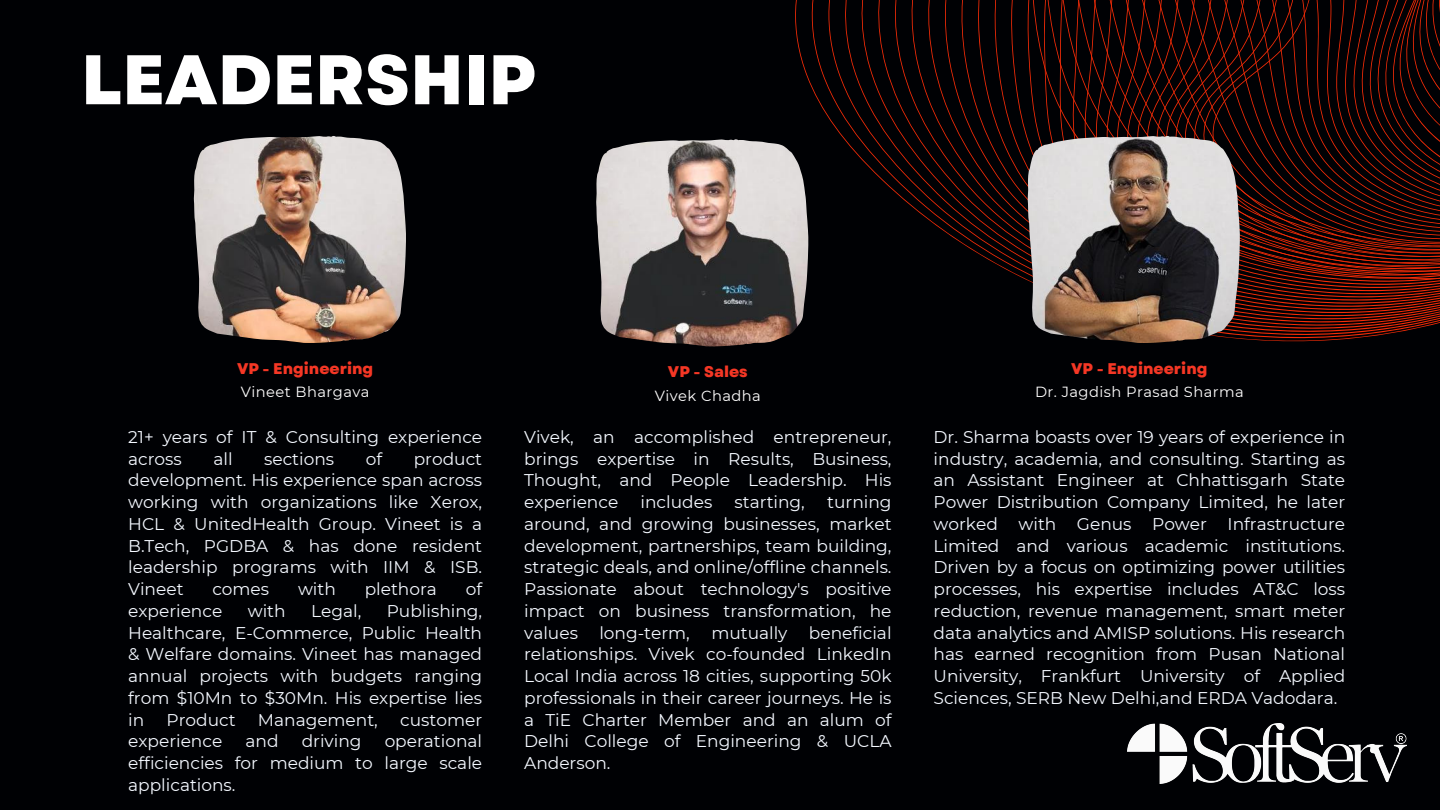
<style>
.page{position:relative;width:1440px;height:810px;background:#000104}
.page>*{position:absolute;margin:0;border:0;box-sizing:border-box;transform-origin:0 0}
.t1{font:800 70px "Garet";color:#fff}
.t2{font:17px/21.8px "Montserrat";color:#f4f8ff;text-align:justify}
.t3{font:800 15.5px "Garet";color:#f53725}
.t4{font:14.7px "Montserrat";letter-spacing:.03em;color:#fff}
</style>
<div class="page">
<svg style="left:705px;top:310px;width:735px;height:37px"></svg>
<svg style="left:795px;top:0;width:645px;height:310px"></svg>
<img style="left:194px;top:136px;width:212px;height:207px">
<img style="left:596px;top:139px;width:212px;height:207px">
<img style="left:1028px;top:136px;width:212px;height:207px">
<img style="left:1127px;top:723px;width:280px;height:60px">
<p class="t1" style="left:81px;top:29px;width:457px">LEADERSHIP</p>
<h2 class="t3" style="left:237px;top:357px;width:138px">VP - Engineering</h2>
<p class="t3" style="left:668px;top:361px;width:81px">VP - Sales</p>
<p class="t4" style="left:241px;top:383px;width:130px">Vineet Bhargava</p>
<p class="t4" style="left:655px;top:387px;width:108px">Vivek Chadha</p>
<p class="t2" style="left:128px;top:426px;width:355px">21+ years of IT &amp; Consulting experience across</p>
<p class="t2" style="left:213px;top:448px;width:21px">all</p>
<p class="t2" style="left:264px;top:448px;width:72px">sections</p>
<p class="t2" style="left:366px;top:448px;width:18px">of</p>
<p class="t2" style="left:128px;top:448px;width:355px;text-indent:286px">product development. His experience span across working with organizations like Xerox, HCL &amp; UnitedHealth Group. Vineet is a B.Tech, PGDBA &amp; has done resident leadership programs with IIM &amp; ISB.<br>Vineet</p>
<p class="t2" style="left:212px;top:578px;width:58px">comes</p>
<p class="t2" style="left:298px;top:578px;width:39px">with</p>
<p class="t2" style="left:365px;top:578px;width:74px">plethora</p>
<p class="t2" style="left:466px;top:578px;width:18px">of</p>
<p class="t2" style="left:128px;top:600px;width:96px">experience</p>
<p class="t2" style="left:248px;top:600px;width:39px">with</p>
<p class="t2" style="left:311px;top:600px;width:52px">Legal,</p>
<p class="t2" style="left:128px;top:600px;width:355px;text-indent:259px">Publishing, Healthcare, E-Commerce, Public Health &amp; Welfare domains. Vineet has managed annual projects with budgets ranging from $10Mn to $30Mn. His expertise lies in</p>
<p class="t2" style="left:167px;top:709px;width:71px">Product</p>
<p class="t2" style="left:258px;top:709px;width:121px">Management,</p>
<p class="t2" style="left:400px;top:709px;width:83px">customer</p>
<p class="t2" style="left:128px;top:730px;width:96px">experience</p>
<p class="t2" style="left:245px;top:730px;width:35px">and</p>
<p class="t2" style="left:302px;top:730px;width:61px">driving</p>
<p class="t2" style="left:128px;top:730px;width:355px;text-indent:256px">operational efficiencies for medium to large scale applications.</p>
<h3 class="t2" style="left:524px;top:426px;width:369px">Vivek, an accomplished entrepreneur, brings expertise in Results, Business, Thought, and People Leadership. His experience</h3>
<h3 class="t2" style="left:524px;top:491px;width:369px;text-indent:303px">turning around, and growing businesses, market development, partnerships, team building, strategic deals, and online/offline channels.<br>Passionate about technology's positive impact on business transformation, he values</h3>
<h3 class="t2" style="left:641px;top:491px;width:73px">includes</h3>
<h3 class="t2" style="left:735px;top:491px;width:72px">starting,</h3>
<h3 class="t2" style="left:524px;top:622px;width:369px;text-indent:285px">beneficial relationships. Vivek co-founded LinkedIn Local India across 18 cities, supporting 50k professionals in their career journeys. He is a TiE Charter Member and an alum of Delhi College of Engineering &amp; UCLA Anderson.</h3>
<h3 class="t2" style="left:599px;top:622px;width:92px">long-term,</h3>
<h3 class="t2" style="left:711px;top:622px;width:78px">mutually</h3>
<p class="t3" style="left:1071px;top:357px;width:138px">VP - Engineering</p>
<h1 class="t4" style="left:1035px;top:383px;width:210px">Dr. Jagdish Prasad Sharma</h1>
<h3 class="t2" style="left:934px;top:426px;width:413px">Dr. Sharma boasts over 19 years of experience in industry, academia, and consulting. Starting as an Assistant Engineer at Chhattisgarh State Power Distribution Company Limited, he later worked with Genus Power Infrastructure Limited and various academic institutions.<br>Driven by a focus on optimizing power utilities processes, his expertise includes AT&amp;C loss reduction, revenue management, smart meter data analytics and AMISP solutions. His research has earned recognition from Pusan National University, Frankfurt University of Applied Sciences, SERB New Delhi,and ERDA Vadodara.</h3>
</div>
